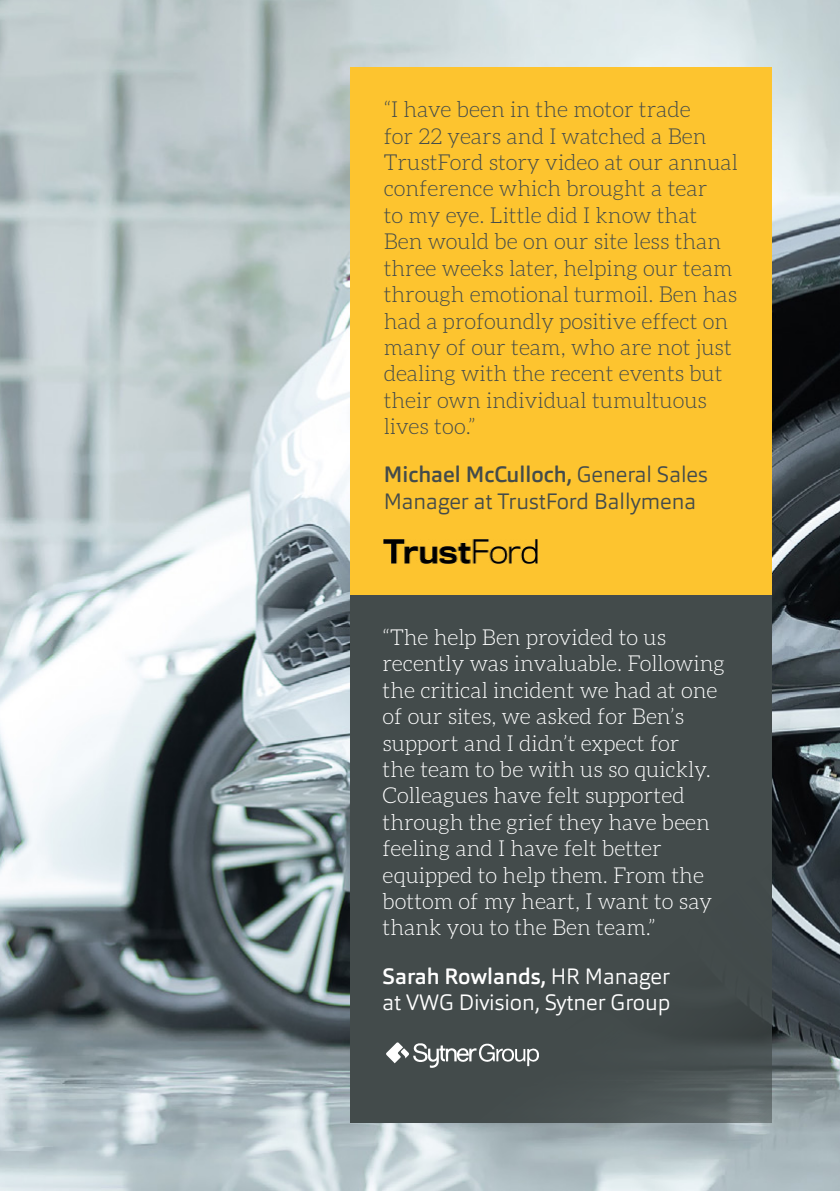
<style>
.page{position:relative;width:840px;height:1191px;background:#fff}
.page>*{position:absolute;margin:0;border:0;box-sizing:border-box;transform-origin:0 0}
.t1{font:300 22px/26.4px "Aleo";color:#434b4b}
.t2{font:300 22px/26.4px "Aleo";color:#fff}
.t3{font:300 22px/26.4px "Orgon";color:#434b4b}
.t4{font:300 22px/26.4px "Orgon";color:#fff}
.s1{font-weight:500}
</style>
<div class="page">
<img style="left:0;top:0;width:839px;height:1191px">
<div style="left:350px;top:595px;width:421px;height:528px;background:#434b4b"></div>
<div style="left:350px;top:68px;width:421px;height:527px;background:#fdc42f"></div>
<img style="left:383px;top:539px;width:153px;height:25px">
<svg style="left:386px;top:1042px;width:153px;height:26px"></svg>
<p class="t1" style="left:383px;top:96px;width:355px">“I have been in the motor trade<br>for 22 years and I watched a Ben<br>TrustFord story video at our annual conference which brought a tear<br>to my eye. Little did I know that<br>Ben would be on our site less than three weeks later, helping our team through emotional turmoil. Ben has had a profoundly positive effect on many of our team, who are not just dealing with the recent events but their own individual tumultuous lives too.”</p>
<p class="t3" style="left:383px;top:461px;width:325px"><span class="s1">Michael McCulloch,</span> General Sales<br>Manager at TrustFord Ballymena</p>
<p class="t2" style="left:382px;top:624px;width:344px">“The help Ben provided to us recently was invaluable. Following the critical incident we had at one of our sites, we asked for Ben’s support and I didn’t expect for<br>the team to be with us so quickly.<br>Colleagues have felt supported through the grief they have been feeling and I have felt better equipped to help them. From the bottom of my heart, I want to say thank you to the Ben team.”</p>
<p class="t4" style="left:382px;top:963px;width:289px"><span class="s1">Sarah Rowlands,</span> HR Manager at VWG Division, Sytner Group</p>
</div>
